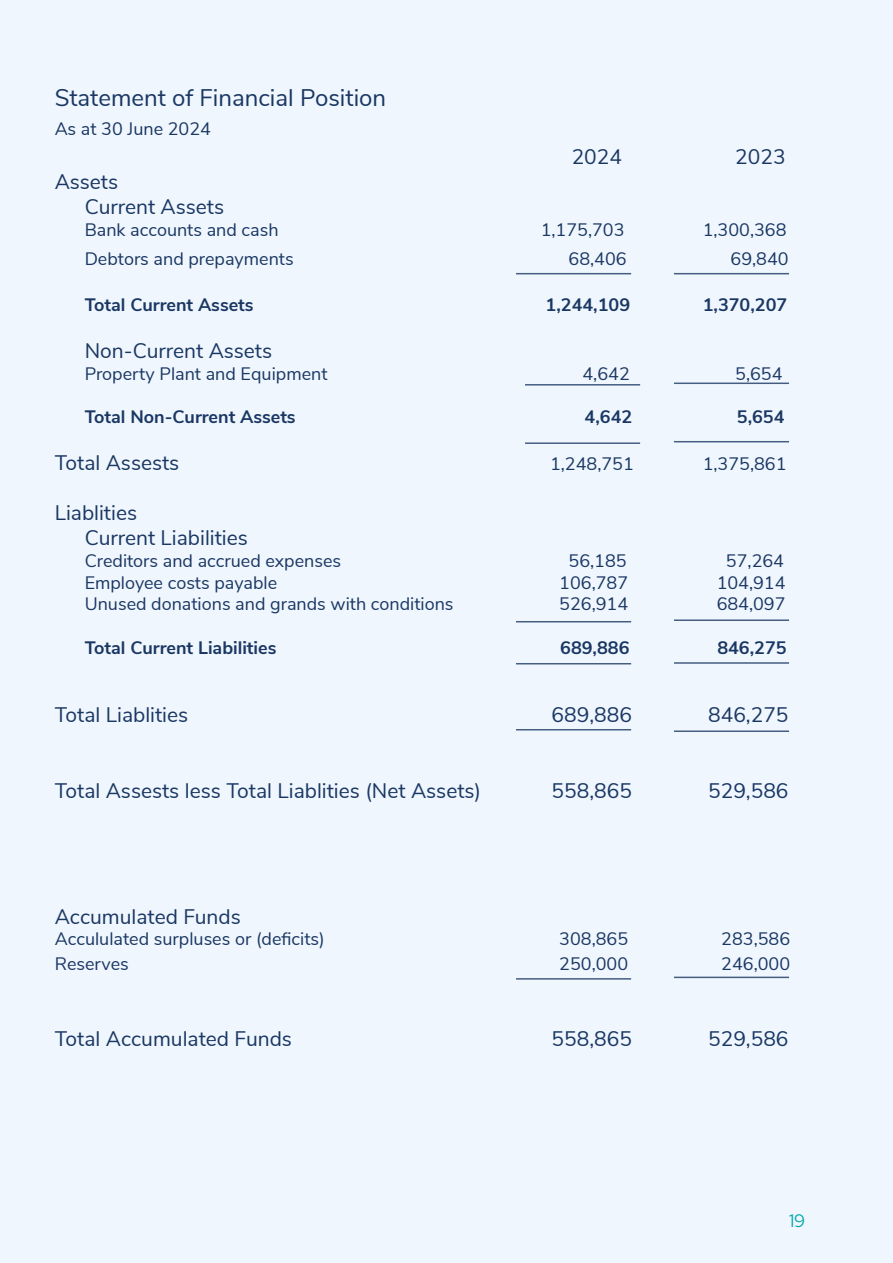
<style>
.page{position:relative;width:893px;height:1263px;background:#eff6fd}
.page>*{position:absolute;margin:0;border:0;box-sizing:border-box;transform-origin:0 0}
.t1{font:24px "Nunito Sans";color:#1a3763}
.t2{font:21px "Nunito Sans";color:#1a3763}
.t3{font:18px "Nunito Sans";color:#1a3763}
.t4{font:700 18px "Nunito Sans";color:#1a3763}
.t5{font:300 18px "Red Hat Display";color:#00a8aa}
</style>
<div class="page">
<hr style="left:516px;top:273px;width:115px;height:1px;background:#1a3763">
<hr style="left:525px;top:384px;width:115px;height:1px;background:#1a3763">
<hr style="left:525px;top:442px;width:115px;height:2px;background:#1a3763">
<hr style="left:516px;top:663px;width:115px;height:1px;background:#1a3763">
<hr style="left:516px;top:729px;width:115px;height:1px;background:#1a3763">
<hr style="left:516px;top:978px;width:115px;height:1px;background:#1a3763">
<hr style="left:674px;top:730px;width:115px;height:2px;background:#1a3763">
<hr style="left:674px;top:976px;width:115px;height:2px;background:#1a3763">
<hr style="left:674px;top:662px;width:115px;height:2px;background:#1a3763">
<hr style="left:516px;top:621px;width:115px;height:1px;background:#1a3763">
<hr style="left:674px;top:619px;width:115px;height:2px;background:#1a3763">
<hr style="left:674px;top:382px;width:115px;height:2px;background:#1a3763">
<hr style="left:674px;top:441px;width:115px;height:1px;background:#1a3763">
<hr style="left:674px;top:273px;width:115px;height:1px;background:#1a3763">
<p class="t1" style="left:55px;top:80px;width:333px">Statement of Financial Position</p>
<p class="t3" style="left:55px;top:116px;width:158px">As at 30 June 2024</p>
<p class="t2" style="left:572px;top:141px;width:52px">2024</p>
<p class="t2" style="left:735px;top:141px;width:52px">2023</p>
<p class="t2" style="left:55px;top:166px;width:65px">Assets</p>
<p class="t2" style="left:85px;top:192px;width:141px">Current Assets</p>
<p class="t3" style="left:85px;top:216px;width:195px">Bank accounts and cash</p>
<p class="t3" style="left:541px;top:216px;width:85px">1,175,703</p>
<p class="t3" style="left:703px;top:216px;width:85px">1,300,368</p>
<p class="t3" style="left:85px;top:245px;width:210px">Debtors and prepayments</p>
<p class="t3" style="left:569px;top:245px;width:60px">68,406</p>
<p class="t3" style="left:731px;top:245px;width:60px">69,840</p>
<p class="t4" style="left:85px;top:292px;width:170px">Total Current Assets</p>
<p class="t4" style="left:546px;top:292px;width:86px">1,244,109</p>
<p class="t4" style="left:703px;top:292px;width:86px">1,370,207</p>
<p class="t2" style="left:85px;top:336px;width:189px">Non-Current Assets</p>
<p class="t3" style="left:85px;top:360px;width:244px">Property Plant and Equipment</p>
<p class="t3" style="left:582px;top:360px;width:49px">4,642</p>
<p class="t3" style="left:735px;top:360px;width:49px">5,654</p>
<p class="t4" style="left:85px;top:404px;width:213px">Total Non-Current Assets</p>
<p class="t4" style="left:585px;top:404px;width:49px">4,642</p>
<p class="t4" style="left:737px;top:404px;width:49px">5,654</p>
<p class="t2" style="left:55px;top:447px;width:126px">Total Assests</p>
<p class="t3" style="left:550px;top:450px;width:85px">1,248,751</p>
<p class="t3" style="left:703px;top:450px;width:85px">1,375,861</p>
<p class="t2" style="left:55px;top:498px;width:84px">Liablities</p>
<p class="t2" style="left:85px;top:523px;width:165px">Current Liabilities</p>
<p class="t3" style="left:85px;top:548px;width:258px">Creditors and accrued expenses</p>
<p class="t3" style="left:569px;top:548px;width:60px">56,185</p>
<p class="t3" style="left:726px;top:548px;width:60px">57,264</p>
<p class="t3" style="left:85px;top:569px;width:194px">Employee costs payable</p>
<p class="t3" style="left:559px;top:569px;width:70px">106,787</p>
<p class="t3" style="left:717px;top:569px;width:70px">104,914</p>
<p class="t3" style="left:85px;top:591px;width:370px">Unused donations and grands with conditions</p>
<p class="t3" style="left:559px;top:591px;width:70px">526,914</p>
<p class="t3" style="left:717px;top:591px;width:70px">684,097</p>
<p class="t4" style="left:85px;top:634px;width:193px">Total Current Liabilities</p>
<p class="t4" style="left:560px;top:634px;width:71px">689,886</p>
<p class="t4" style="left:717px;top:634px;width:71px">846,275</p>
<p class="t2" style="left:55px;top:699px;width:135px">Total Liablities</p>
<p class="t2" style="left:552px;top:699px;width:82px">689,886</p>
<p class="t2" style="left:708px;top:699px;width:82px">846,275</p>
<p class="t2" style="left:55px;top:775px;width:428px">Total Assests less Total Liablities (Net Assets)</p>
<p class="t2" style="left:552px;top:775px;width:82px">558,865</p>
<p class="t2" style="left:708px;top:775px;width:82px">529,586</p>
<p class="t2" style="left:55px;top:901px;width:188px">Accumulated Funds</p>
<p class="t3" style="left:55px;top:926px;width:272px">Accululated surpluses or (deficits)</p>
<p class="t3" style="left:559px;top:926px;width:70px">308,865</p>
<p class="t3" style="left:721px;top:926px;width:70px">283,586</p>
<p class="t3" style="left:55px;top:951px;width:76px">Reserves</p>
<p class="t3" style="left:559px;top:951px;width:70px">250,000</p>
<p class="t3" style="left:721px;top:951px;width:70px">246,000</p>
<p class="t2" style="left:55px;top:1023px;width:239px">Total Accumulated Funds</p>
<p class="t2" style="left:552px;top:1023px;width:82px">558,865</p>
<p class="t2" style="left:708px;top:1023px;width:82px">529,586</p>
<p class="t5" style="left:789px;top:1209px;width:18px">19</p>
</div>
